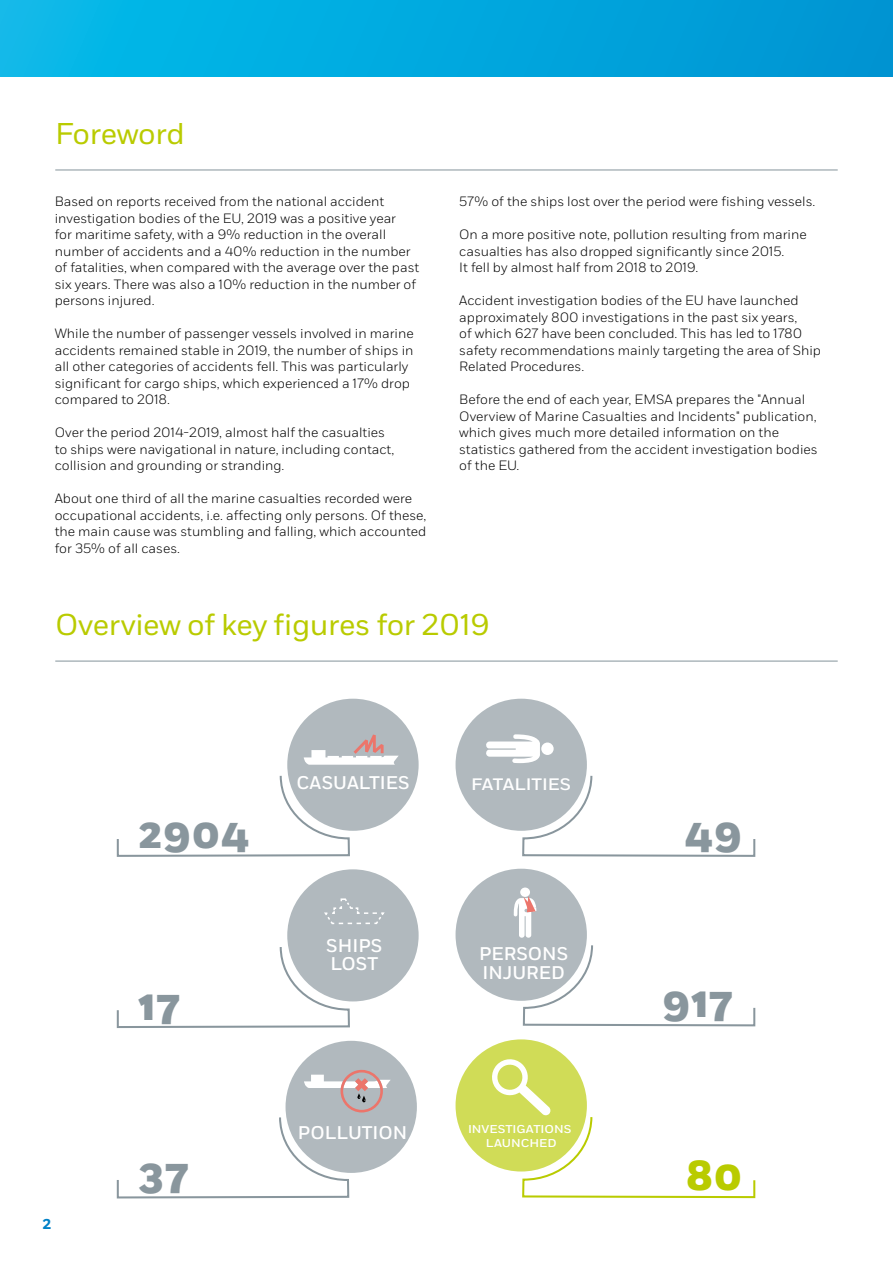
<style>
.page{position:relative;width:893px;height:1263px;background:#fff}
.page>*{position:absolute;margin:0;border:0;box-sizing:border-box;transform-origin:0 0}
.t1{font:800 41.85px "Fort";letter-spacing:.025em;color:#89969d}
.t2{font:800 41.85px "Fort";color:#b9cb00}
.t3{font:30px "Fort";letter-spacing:-.015em;color:#b9cb00}
.t4{font:500 18.3px/18.3px "Fort";color:#fff}
.t5{font:500 16.65px "Fort";color:#fff;scale:1.08 1}
.t6{font:700 14.25px "Fort";color:#0081c7}
.t7{font:300 13.5px/16.5px "Fort";color:#000}
.t8{font:500 11.4px/13.6px "Fort";color:#fff;text-align:center;scale:1.08 1}
</style>
<div class="page">
<div style="left:0;top:0;width:893px;height:77px;background:linear-gradient(to right,#05bcea,#0094d2)"></div>
<div style="left:456px;top:869px;width:131px;height:132px;background:#b1b9be;border-radius:50%"></div>
<div style="left:520px;top:887px;width:10px;height:10px;background:#fff;border-radius:50%"></div>
<div style="left:456px;top:1039px;width:131px;height:132px;background:#d0dc57;border-radius:50%"></div>
<svg style="left:514px;top:896px;width:242px;height:131px"></svg>
<svg style="left:490px;top:1057px;width:266px;height:142px"></svg>
<div style="left:456px;top:699px;width:131px;height:132px;background:#b1b9be;border-radius:50%"></div>
<div style="left:541px;top:742px;width:13px;height:13px;background:#fff;border-radius:50%"></div>
<svg style="left:486px;top:734px;width:54px;height:29px"></svg>
<svg style="left:521px;top:774px;width:235px;height:83px"></svg>
<div style="left:286px;top:1041px;width:131px;height:132px;background:#b1b9be;border-radius:50%"></div>
<svg style="left:116px;top:1070px;width:275px;height:129px"></svg>
<div style="left:287px;top:869px;width:132px;height:132px;background:#b1b9be;border-radius:50%"></div>
<svg style="left:324px;top:898px;width:61px;height:27px"></svg>
<svg style="left:116px;top:946px;width:235px;height:82px"></svg>
<div style="left:287px;top:699px;width:132px;height:132px;background:#b1b9be;border-radius:50%"></div>
<svg style="left:304px;top:734px;width:95px;height:31px"></svg>
<svg style="left:116px;top:775px;width:235px;height:82px"></svg>
<hr style="left:55px;top:169px;width:783px;height:2px;background:#adb7bc">
<hr style="left:55px;top:660px;width:783px;height:2px;background:#adb7bc">
<h2 class="t3" style="left:55px;top:115px;width:131px">Foreword</h2>
<p class="t7" style="left:55px;top:193px;width:366px">Based on reports received from the national accident investigation bodies of the EU, 2019 was a positive year<br>for maritime safety, with a 9% reduction in the overall number of accidents and a 40% reduction in the number of fatalities, when compared with the average over the past six years. There was also a 10% reduction in the number of persons injured.</p>
<p class="t7" style="left:55px;top:325px;width:360px">While the number of passenger vessels involved in marine accidents remained stable in 2019, the number of ships in all other categories of accidents fell. This was particularly significant for cargo ships, which experienced a 17% drop compared to 2018.</p>
<p class="t7" style="left:55px;top:424px;width:341px">Over the period 2014-2019, almost half the casualties to ships were navigational in nature, including contact, collision and grounding or stranding.</p>
<p class="t7" style="left:55px;top:490px;width:373px">About one third of all the marine casualties recorded were occupational accidents, i.e. affecting only persons. Of these, the main cause was stumbling and falling, which accounted for 35% of all cases.</p>
<p class="t7" style="left:459px;top:193px;width:358px">57% of the ships lost over the period were fishing vessels.</p>
<p class="t7" style="left:459px;top:226px;width:349px">On a more positive note, pollution resulting from marine casualties has also dropped significantly since 2015.<br>It fell by almost half from 2018 to 2019.</p>
<p class="t7" style="left:459px;top:292px;width:363px">Accident investigation bodies of the EU have launched approximately 800 investigations in the past six years,<br>of which 627 have been concluded. This has led to 1780 safety recommendations mainly targeting the area of Ship Related Procedures.</p>
<p class="t7" style="left:459px;top:391px;width:360px">Before the end of each year, EMSA prepares the "Annual Overview of Marine Casualties and Incidents" publication, which gives much more detailed information on the statistics gathered from the accident investigation bodies of the EU.</p>
<h2 class="t3" style="left:55px;top:606px;width:436px">Overview of key figures for 2019</h2>
<p class="t6" style="left:43px;top:1215px;width:10px">2</p>
<h1 class="t1" style="left:139px;top:807px;width:112px">2904</h1>
<h1 class="t1" style="left:139px;top:979px;width:42px">17</h1>
<h1 class="t1" style="left:139px;top:1148px;width:51px">37</h1>
<h3 class="t4" style="left:296px;top:774px;width:115px">CASUALTIES</h3>
<h3 class="t4" style="left:326px;top:936px;width:58px">SHIPS<br>LOST</h3>
<h3 class="t4" style="left:298px;top:1124px;width:111px">POLLUTION</h3>
<p class="t5" style="left:471px;top:774px;width:94px">FATALITIES</p>
<h3 class="t4" style="left:479px;top:945px;width:91px">PERSONS<br>INJURED</h3>
<p class="t8" style="left:468px;top:1122px;width:97px">INVESTIGATIONS<br>LAUNCHED</p>
<h1 class="t1" style="left:685px;top:807px;width:59px">49</h1>
<h1 class="t1" style="left:662px;top:976px;width:71px">917</h1>
<h1 class="t2" style="left:686px;top:1149px;width:58px">80</h1>
</div>
